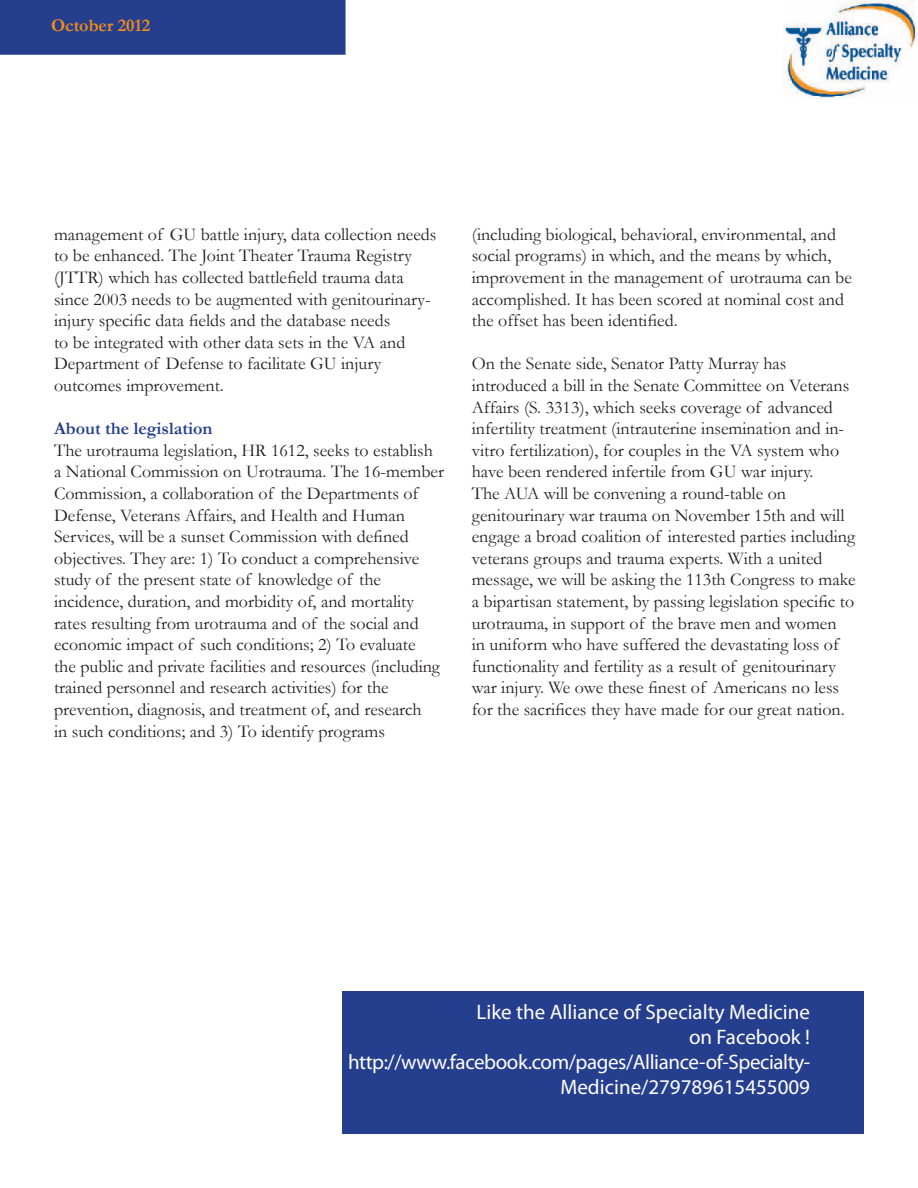
<style>
.page{position:relative;width:918px;height:1188px;background:#fff}
.page>*{position:absolute;margin:0;border:0;box-sizing:border-box;transform-origin:0 0}
.t1{font:21px/25.2px "Myriad Pro";letter-spacing:-.02em;color:#fff;text-align:right}
.t2{font:21px "Myriad Pro";color:#fff}
.t3{font:18px/21.6px "Garamond";color:#231f20}
.t4{font:700 18px "Garamond";color:#253f8e}
.t5{font:700 18px "Garamond";color:#f28b1d}
</style>
<div class="page">
<div style="left:1px;top:1px;width:344px;height:53px;background:#253f8e"></div>
<div style="left:0;top:0;width:346px;height:55px;border:2px solid #253f8e"></div>
<img style="left:784px;top:0;width:134px;height:99px">
<div style="left:342px;top:992px;width:522px;height:142px;background:#253f8e"></div>
<p class="t5" style="left:51px;top:15px;width:101px">October 2012</p>
<p class="t3" style="left:54px;top:223px;width:384px">management of GU battle injury, data collection needs to be enhanced. The Joint Theater Trauma Registry (JTTR) which has collected battlefield trauma data since 2003 needs to be augmented with genitourinary&shy;injury specific data fields and the database needs<br>to be integrated with other data sets in the VA and Department of Defense to facilitate GU injury outcomes improvement.</p>
<p class="t4" style="left:54px;top:418px;width:160px">About the legislation</p>
<p class="t3" style="left:54px;top:439px;width:392px">The urotrauma legislation, HR 1612, seeks to establish a National Commission on Urotrauma. The 16-member Commission, a collaboration of the Departments of Defense, Veterans Affairs, and Health and Human Services, will be a sunset Commission with defined objectives. They are: 1) To conduct a comprehensive study of the present state of knowledge of the incidence, duration, and morbidity of, and mortality rates resulting from urotrauma and of the social and economic impact of such conditions; 2) To evaluate<br>the public and private facilities and resources (including trained personnel and research activities) for the prevention, diagnosis, and treatment of, and research<br>in such conditions; and 3) To identify programs</p>
<p class="t3" style="left:472px;top:223px;width:382px">(including biological, behavioral, environmental, and social programs) in which, and the means by which, improvement in the management of urotrauma can be accomplished. It has been scored at nominal cost and the offset has been identified.</p>
<p class="t3" style="left:472px;top:353px;width:379px">On the Senate side, Senator Patty Murray has introduced a bill in the Senate Committee on Veterans Affairs (S. 3313), which seeks coverage of advanced infertility treatment (intrauterine insemination and in&shy;vitro fertilization), for couples in the VA system who have been rendered infertile from GU war injury.</p>
<p class="t3" style="left:472px;top:482px;width:385px">The AUA will be convening a round-table on genitourinary war trauma on November 15th and will engage a broad coalition of interested parties including veterans groups and trauma experts. With a united message, we will be asking the 113th Congress to make a bipartisan statement, by passing legislation specific to urotrauma, in support of the brave men and women<br>in uniform who have suffered the devastating loss of functionality and fertility as a result of genitourinary war injury. We owe these finest of Americans no less for the sacrifices they have made for our great nation.</p>
<p class="t2" style="left:477px;top:999px;width:335px">Like the Alliance of Specialty Medicine</p>
<p class="t2" style="left:689px;top:1024px;width:122px">on Facebook !</p>
<p class="t1" style="left:348px;top:1049px;width:464px">http://www.facebook.com/pages/Alliance-of-Specialty-<br>Medicine/279789615455009</p>
</div>
